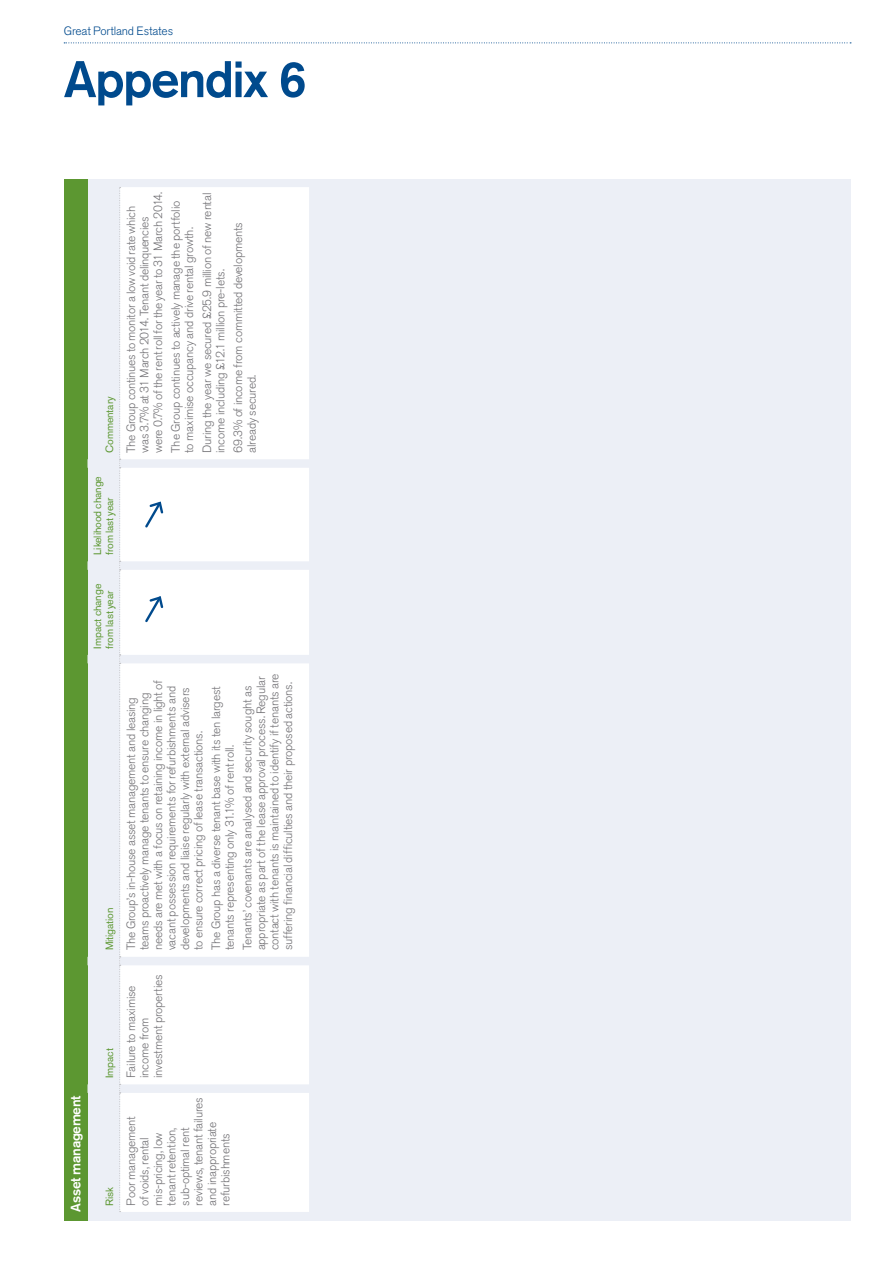
<style>
.page{position:relative;width:893px;height:1263px;background:#fff}
.page>*{position:absolute;margin:0;border:0;box-sizing:border-box;transform-origin:0 0}
.Heading_1_PageTitleL{font:500 51px "Akzidenz Grotesk BE";letter-spacing:-.035em;color:#004a8d}
.t1{font:500 13.65px "Akzidenz Grotesk BE";letter-spacing:-.015em;color:#fff}
.RiskTable_Text{font:300 12px/13.5px "Akzidenz Grotesk BE";letter-spacing:-.02em;color:#717074}
.t2{font:300 12px "Akzidenz Grotesk BE";letter-spacing:-.015em;color:#004a8d}
.RiskTable_Header{font:10.5px/12px "Akzidenz Grotesk BE";letter-spacing:-.01em;color:#5c9731}
</style>
<div class="page">
<svg style="left:64px;top:43px;width:787px;height:1px"></svg>
<div style="left:64px;top:179px;width:786px;height:1041px;background:#eceff6"></div>
<div style="left:64px;top:179px;width:23px;height:1041px;background:#5c9731"></div>
<div style="left:121px;top:187px;width:188px;height:1025px;background:#fff"></div>
<svg style="left:119px;top:187px;width:2px;height:1025px"></svg>
<svg style="left:143px;top:594px;width:22px;height:30px"></svg>
<svg style="left:143px;top:500px;width:22px;height:30px"></svg>
<p class="t2" style="left:64px;top:24px;width:111px">Great Portland Estates</p>
<p class="Heading_1_PageTitleL" style="left:64px;top:48px;width:245px">Appendix 6</p>
<p class="RiskTable_Header" style="left:104px;top:453px;width:58px;rotate:-90deg">Commentary</p>
<p class="RiskTable_Header" style="left:92px;top:555px;width:80px;rotate:-90deg">Likelihood change from last year</p>
<p class="RiskTable_Text" style="left:124px;top:453px;width:263px;rotate:-90deg">The Group continues to monitor a low void rate which was 3.7% at 31 March 2014. Tenant delinquencies were 0.7% of the rent roll for the year to 31 March 2014.</p>
<p class="RiskTable_Text" style="left:169px;top:453px;width:253px;rotate:-90deg">The Group continues to actively manage the portfolio to maximise occupancy and drive rental growth.</p>
<p class="RiskTable_Text" style="left:200px;top:453px;width:262px;rotate:-90deg">During the year we secured £25.9 million of new rental income including £12.1 million pre-lets.</p>
<p class="RiskTable_Text" style="left:232px;top:453px;width:232px;rotate:-90deg">69.3% of income from committed developments already secured.</p>
<p class="t1" style="left:67px;top:1212px;width:118px;rotate:-90deg">Asset management</p>
<p class="RiskTable_Header" style="left:92px;top:648px;width:66px;rotate:-90deg">Impact change from last year</p>
<p class="RiskTable_Header" style="left:104px;top:950px;width:44px;rotate:-90deg">Mitigation</p>
<p class="RiskTable_Header" style="left:104px;top:1078px;width:31px;rotate:-90deg">Impact</p>
<p class="RiskTable_Header" style="left:104px;top:1205px;width:20px;rotate:-90deg">Risk</p>
<p class="RiskTable_Text" style="left:241px;top:950px;width:278px;rotate:-90deg">Tenants’ covenants are analysed and security sought as appropriate as part of the lease approval process. Regular contact with tenants is maintained to identify if tenants are suffering financial difficulties and their proposed actions.</p>
<p class="RiskTable_Text" style="left:124px;top:950px;width:272px;rotate:-90deg">The Group’s in-house asset management and leasing teams proactively manage tenants to ensure changing needs are met with a focus on retaining income in light of vacant possession requirements for refurbishments and developments and liaise regularly with external advisers to ensure correct pricing of lease transactions.</p>
<p class="RiskTable_Text" style="left:210px;top:950px;width:266px;rotate:-90deg">The Group has a diverse tenant base with its ten largest tenants representing only 31.1% of rent roll.</p>
<p class="RiskTable_Text" style="left:124px;top:1078px;width:105px;rotate:-90deg">Failure to maximise income from investment properties</p>
<p class="RiskTable_Text" style="left:124px;top:1205px;width:110px;rotate:-90deg">Poor management<br>of voids, rental mis-pricing, low<br>tenant retention, sub-optimal rent reviews, tenant failures and inappropriate refurbishments</p>
</div>
